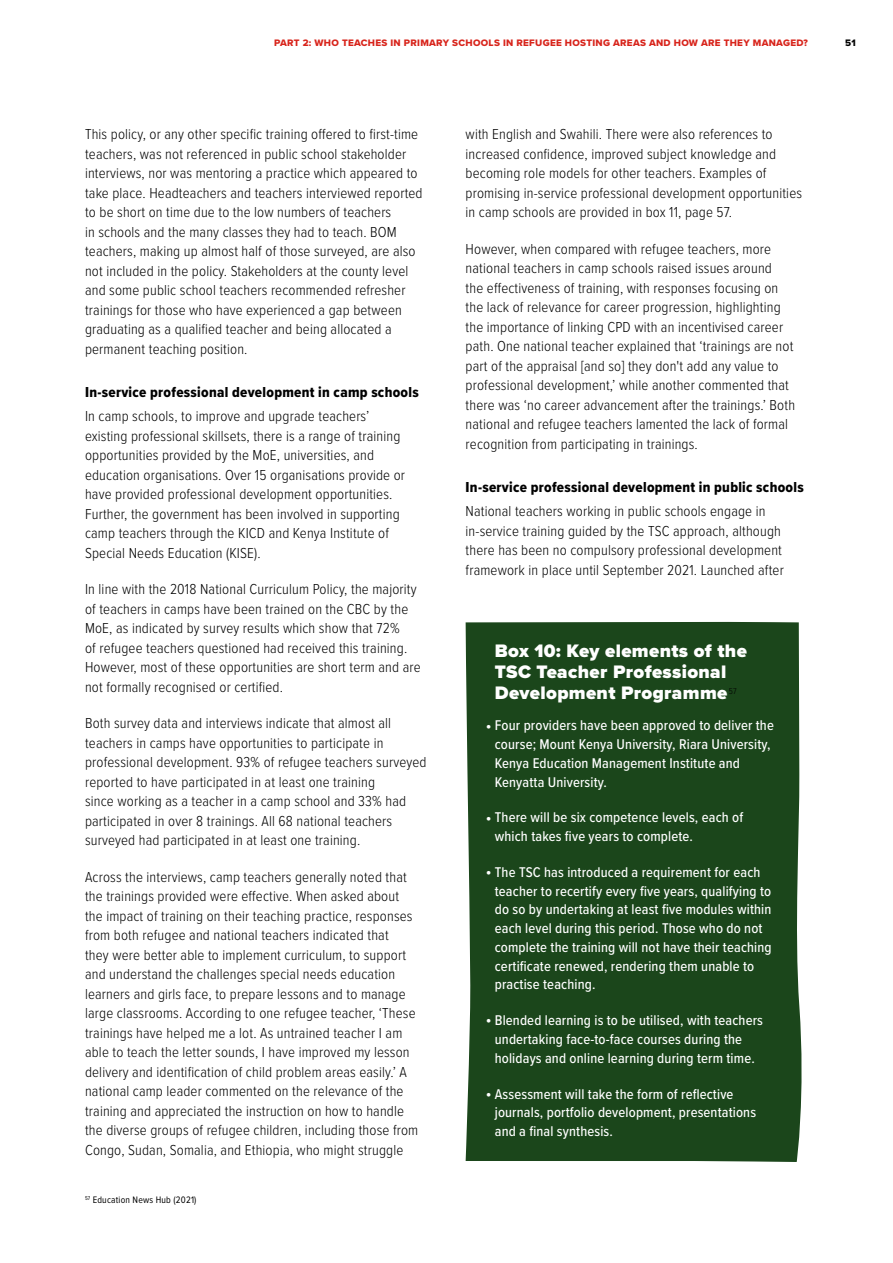
<style>
.page{position:relative;width:893px;height:1263px;background:#fff}
.page>*{position:absolute;margin:0;border:0;box-sizing:border-box;transform-origin:0 0}
.t1{font:900 18.75px/21px "Proxima Nova";letter-spacing:.02em;color:#fff}
.t2{font:300 15px/19.5px "Proxima Nova Cond";letter-spacing:.01em;color:#000}
.t3{font:15px "Proxima Nova Cond Extrabld";letter-spacing:.02em;color:#000}
.t4{font:500 14.7px/18.8px "Proxima Nova Cond";letter-spacing:.01em;color:#fff}
.t5{font:9.75px "Proxima Nova Extrabld";letter-spacing:.03em;color:#d8251c}
.t6{font:9.75px "Proxima Nova Cond";letter-spacing:.02em;color:#000}
.t7{font:9.75px "Proxima Nova Extrabld";color:#000}
.s1{font-family:"Arial";font-weight:400}
</style>
<div class="page">
<div style="left:466px;top:622px;width:336px;height:540px;background:#1b461b"></div>
<p class="t5" style="left:274px;top:35px;width:535px">PART 2: WHO TEACHES IN PRIMARY SCHOOLS IN REFUGEE HOSTING AREAS AND HOW ARE THEY MANAGED?</p>
<p class="t7" style="left:845px;top:35px;width:12px">51</p>
<p class="t2" style="left:85px;top:124px;width:339px">This policy, or any other specific training offered to first-time teachers, was not referenced in public school stakeholder interviews, nor was mentoring a practice which appeared to take place. Headteachers and teachers interviewed reported to be short on time due to the low numbers of teachers<br>in schools and the many classes they had to teach. BOM teachers, making up almost half of those surveyed, are also not included in the policy. Stakeholders at the county level and some public school teachers recommended refresher trainings for those who have experienced a gap between graduating as a qualified teacher and being allocated a permanent teaching position.</p>
<p class="t3" style="left:85px;top:381px;width:335px">In-service professional development in camp schools</p>
<p class="t2" style="left:85px;top:406px;width:322px">In camp schools, to improve and upgrade teachers’ existing professional skillsets, there is a range of training opportunities provided by the MoE, universities, and education organisations. Over 15 organisations provide or have provided professional development opportunities.<br>Further, the government has been involved in supporting camp teachers through the KICD and Kenya Institute of Special Needs Education (KISE).</p>
<p class="t2" style="left:85px;top:579px;width:337px">In line with the 2018 National Curriculum Policy, the majority of teachers in camps have been trained on the CBC by the MoE, as indicated by survey results which show that 72%<br>of refugee teachers questioned had received this training.<br>However, most of these opportunities are short term and are not formally recognised or certified.</p>
<p class="t2" style="left:85px;top:713px;width:343px">Both survey data and interviews indicate that almost all teachers in camps have opportunities to participate in professional development. 93% of refugee teachers surveyed reported to have participated in at least one training<br>since working as a teacher in a camp school and 33% had participated in over 8 trainings. All 68 national teachers surveyed had participated in at least one training.</p>
<p class="t2" style="left:85px;top:866px;width:335px">Across the interviews, camp teachers generally noted that the trainings provided were effective. When asked about the impact of training on their teaching practice, responses from both refugee and national teachers indicated that<br>they were better able to implement curriculum, to support and understand the challenges special needs education learners and girls face, to prepare lessons and to manage large classrooms. According to one refugee teacher, ‘These trainings have helped me a lot. As untrained teacher I am able to teach the letter sounds, I have improved my lesson delivery and identification of child problem areas easily.’ A national camp leader commented on the relevance of the training and appreciated the instruction on how to handle the diverse groups of refugee children, including those from Congo, Sudan, Somalia, and Ethiopia, who might struggle</p>
<p class="t6" style="left:85px;top:1193px;width:113px"><sup>57</sup> Education News Hub (2021)</p>
<p class="t2" style="left:466px;top:124px;width:338px">with English and Swahili. There were also references to increased confidence, improved subject knowledge and becoming role models for other teachers. Examples of promising in-service professional development opportunities in camp schools are provided in box 11, page 57.</p>
<p class="t2" style="left:466px;top:238px;width:331px">However, when compared with refugee teachers, more national teachers in camp schools raised issues around<br>the effectiveness of training, with responses focusing on the lack of relevance for career progression, highlighting the importance of linking CPD with an incentivised career path. One national teacher explained that ‘trainings are not part of the appraisal [and so] they don't add any value to professional development,’ while another commented that there was ‘no career advancement after the trainings.’ Both national and refugee teachers lamented the lack of formal recognition from participating in trainings.</p>
<p class="t3" style="left:466px;top:476px;width:340px">In-service professional development in public schools</p>
<p class="t2" style="left:466px;top:501px;width:320px">National teachers working in public schools engage in in-service training guided by the TSC approach, although there has been no compulsory professional development framework in place until September 2021. Launched after</p>
<p class="t1" style="left:495px;top:640px;width:254px">Box 10: Key elements of the<br>TSC Teacher Professional<br>Development Programme<sup>57</sup></p>
<p class="t4" style="left:495px;top:716px;width:281px;text-indent:-8px"><span class="s1">•</span> Four providers have been approved to deliver the course; Mount Kenya University, Riara University, Kenya Education Management Institute and Kenyatta University.</p>
<p class="t4" style="left:495px;top:808px;width:250px;text-indent:-8px"><span class="s1">•</span> There will be six competence levels, each of which takes five years to complete.</p>
<p class="t4" style="left:495px;top:862px;width:278px;text-indent:-8px"><span class="s1">•</span> The TSC has introduced a requirement for each teacher to recertify every five years, qualifying to do so by undertaking at least five modules within each level during this period. Those who do not complete the training will not have their teaching certificate renewed, rendering them unable to practise teaching.</p>
<p class="t4" style="left:495px;top:1010px;width:270px;text-indent:-8px"><span class="s1">•</span> Blended learning is to be utilised, with teachers undertaking face-to-face courses during the holidays and online learning during term time.</p>
<p class="t4" style="left:495px;top:1084px;width:263px;text-indent:-8px"><span class="s1">•</span> Assessment will take the form of reflective journals, portfolio development, presentations and a final synthesis.</p>
</div>
